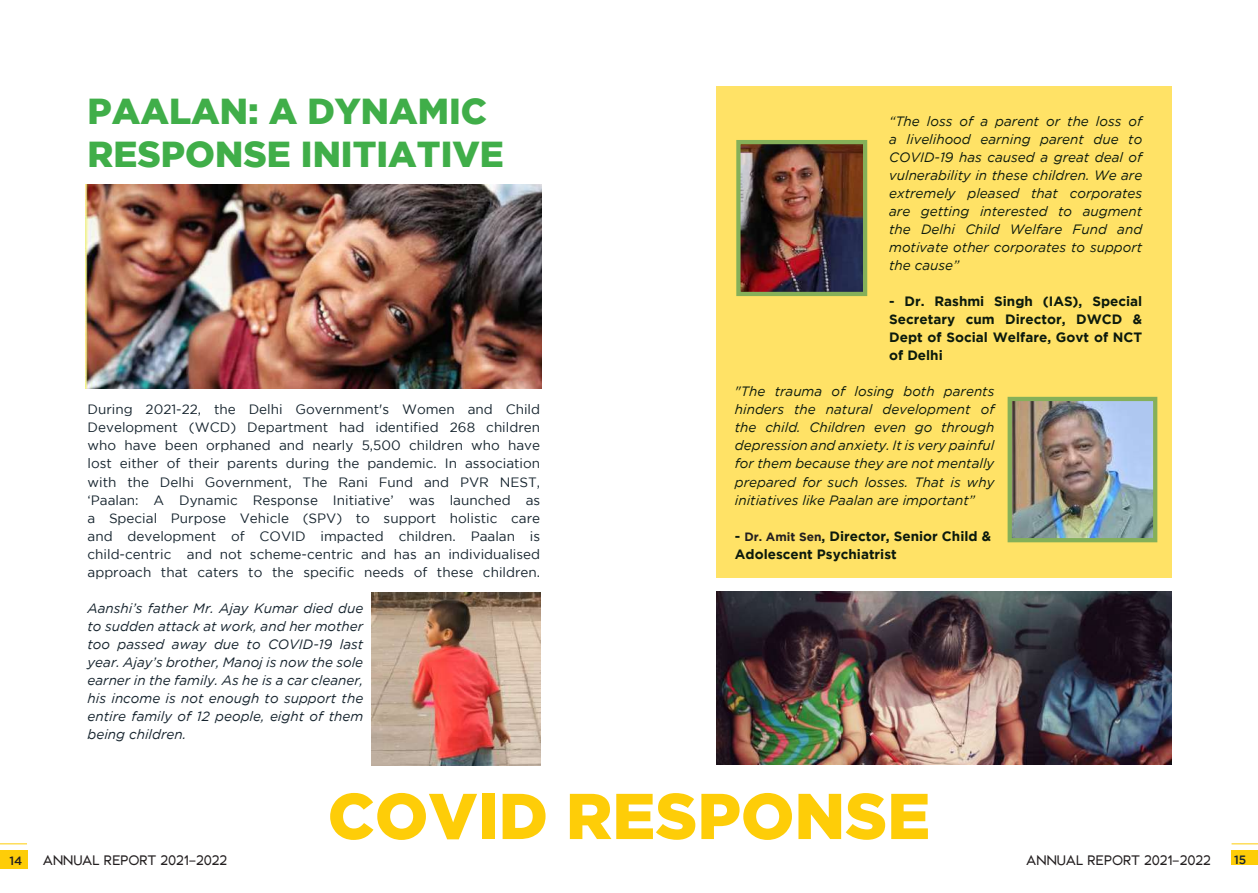
<style>
.page{position:relative;width:1258px;height:893px;background:#fff}
.page>*{position:absolute;margin:0;border:0;box-sizing:border-box;transform-origin:0 0}
.t1{font:900 64.5px "Gotham";color:#fecd08}
.t2{font:900 36px/43.2px "Gotham";color:#40ae49}
.t3{font:13.5px/18px "Gotham";color:#16242e;text-align:justify}
.t4{font:italic 13.5px/18px "Gotham";color:#0c1a0d;text-align:justify}
.t5{font:italic 13.5px/18px "Gotham";color:#16242e;text-align:justify}
.t6{font:700 13.5px/18px "Gotham";color:#0c1a0d;text-align:justify}
.t7{font:13.5px "Atami";letter-spacing:-.005em;color:#231f20}
.t8{font:500 12px "Gotham";color:#231f20}
.t9{font:500 12px "Gotham";color:#16242e}
.s1{font-size:12px;color:#231f20}
</style>
<div class="page">
<div style="left:0;top:849px;width:27px;height:19px;background:#fecd08"></div>
<svg style="left:0;top:843px;width:27px;height:1px"></svg>
<div style="left:1231px;top:849px;width:26px;height:15px;background:#fecd08"></div>
<svg style="left:1231px;top:843px;width:26px;height:1px"></svg>
<img style="left:86px;top:184px;width:455px;height:204px">
<div style="left:716px;top:86px;width:455px;height:492px;background:#ffe266"></div>
<img style="left:741px;top:145px;width:121px;height:146px">
<div style="left:736px;top:140px;width:131px;height:156px;border:4px solid #85b059"></div>
<img style="left:1012px;top:401px;width:140px;height:136px">
<div style="left:1007px;top:396px;width:150px;height:146px;border:4px solid #85b059"></div>
<img style="left:371px;top:592px;width:169px;height:173px">
<img style="left:716px;top:591px;width:455px;height:173px">
<h2 class="t2" style="left:87px;top:88px;width:418px">PAALAN: A DYNAMIC<br>RESPONSE INITIATIVE</h2>
<p class="t3" style="left:87px;top:400px;width:454px">During 2021-22, the Delhi Government's Women and Child Development (WCD) Department had identified 268 children who have been orphaned and nearly 5,500 children who have lost either of their parents during the pandemic. In association with the Delhi Government, The Rani Fund and PVR NEST, ‘Paalan: A Dynamic Response Initiative’ was launched as a Special Purpose Vehicle (SPV) to support holistic care and development of COVID impacted children. Paalan is child-centric and not scheme-centric and has an individualised approach that caters to the specific needs of these children.</p>
<p class="t5" style="left:87px;top:598px;width:277px">Aanshi’s father Mr. Ajay Kumar died due to sudden attack at work, and her mother too passed away due to COVID-19 last year. Ajay’s brother, Manoj is now the sole earner in the family. As he is a car cleaner, his income is not enough to support the entire family of 12 people, eight of them being children.</p>
<p class="t4" style="left:889px;top:112px;width:254px">“The loss of a parent or the loss of a livelihood earning parent due to COVID-19 has caused a great deal of vulnerability in these children. We are extremely pleased that corporates are getting interested to augment the Delhi Child Welfare Fund and motivate other corporates to support the cause”</p>
<p class="t6" style="left:889px;top:292px;width:254px">- Dr. Rashmi Singh (IAS), Special Secretary cum Director, DWCD &amp; Dept of Social Welfare, Govt of NCT of Delhi</p>
<p class="t4" style="left:734px;top:382px;width:261px">"The trauma of losing both parents hinders the natural development of the child. Children even go through depression and anxiety. It is very painful for them because they are not mentally prepared for such losses. That is why initiatives like Paalan are important”</p>
<p class="t6" style="left:734px;top:526px;width:258px">- <span class="s1">Dr. Amit Sen</span>, Director, Senior Child &amp;<br>Adolescent Psychiatrist</p>
<h1 class="t1" style="left:327px;top:778px;width:604px">COVID RESPONSE</h1>
<p class="t8" style="left:10px;top:853px;width:14px">14</p>
<p class="t7" style="left:42px;top:851px;width:186px">ANNUAL REPORT 2021-2022</p>
<p class="t7" style="left:1025px;top:851px;width:186px">ANNUAL REPORT 2021-2022</p>
<p class="t9" style="left:1233px;top:852px;width:14px">15</p>
</div>
